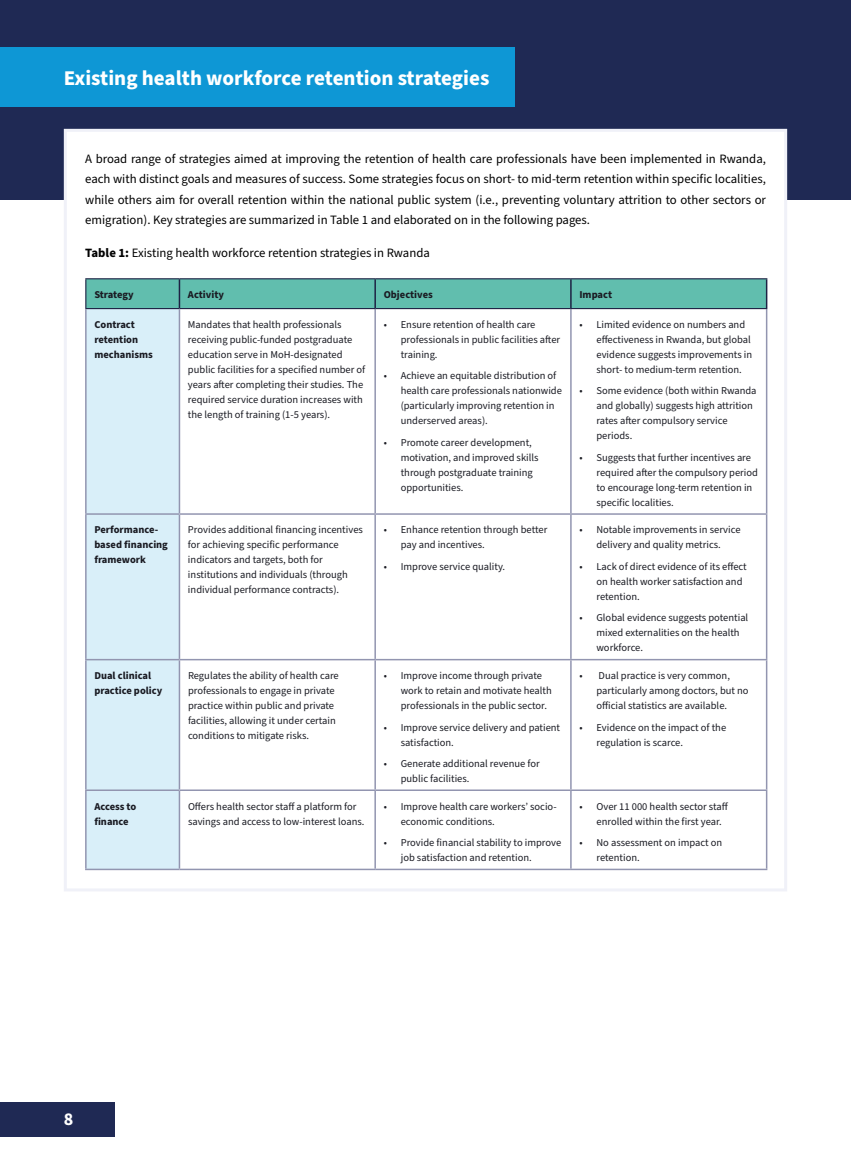
<style>
.page{position:relative;width:851px;height:1170px;background:#fff}
.page>*{position:absolute;margin:0;border:0;box-sizing:border-box;transform-origin:0 0}
.t1{font:700 21px "Source Sans Pro";color:#fff}
.t2{font:700 18px "Source Sans Pro";color:#fff}
.t3{font:12.75px/20.2px "Source Sans Pro";color:#000;text-align:justify}
.t4{font:10.5px/15px "Source Sans Pro";color:#1a1b23}
.t5{font:700 10.5px/15px "Source Sans Pro";color:#1a1b23}
.t6{font:700 10.5px "Source Sans Pro";letter-spacing:-.02em;color:#1a1b23}
.s1{font-weight:700}
</style>
<div class="page">
<div style="left:0;top:0;width:850px;height:200px;background:#1f2954"></div>
<div style="left:64px;top:129px;width:723px;height:762px;background:#fff;border:3px solid #f0f1f8"></div>
<div style="left:0;top:47px;width:515px;height:59px;background:#0e97d5"></div>
<div style="left:87px;top:309px;width:92px;height:559px;background:#d9eff9"></div>
<svg style="left:180px;top:309px;width:585px;height:559px"></svg>
<hr style="left:85px;top:513px;width:94px;height:1px;background:#9295b0">
<hr style="left:179px;top:513px;width:196px;height:1px;background:#9295b0">
<hr style="left:375px;top:513px;width:196px;height:1px;background:#9295b0">
<hr style="left:571px;top:513px;width:196px;height:1px;background:#9295b0">
<hr style="left:85px;top:658px;width:94px;height:2px;background:#9295b0">
<hr style="left:179px;top:658px;width:196px;height:2px;background:#9295b0">
<hr style="left:375px;top:658px;width:196px;height:2px;background:#9295b0">
<hr style="left:571px;top:658px;width:196px;height:2px;background:#9295b0">
<hr style="left:85px;top:789px;width:94px;height:2px;background:#9295b0">
<hr style="left:179px;top:789px;width:196px;height:2px;background:#9295b0">
<hr style="left:375px;top:789px;width:196px;height:2px;background:#9295b0">
<hr style="left:571px;top:789px;width:196px;height:2px;background:#9295b0">
<hr style="left:85px;top:868px;width:94px;height:2px;background:#9295b0">
<hr style="left:179px;top:868px;width:196px;height:2px;background:#9295b0">
<hr style="left:375px;top:868px;width:196px;height:2px;background:#9295b0">
<hr style="left:571px;top:868px;width:196px;height:2px;background:#9295b0">
<hr style="left:374px;top:309px;width:2px;height:204px;background:#9295b0">
<hr style="left:570px;top:309px;width:1px;height:204px;background:#9295b0">
<hr style="left:765px;top:309px;width:2px;height:204px;background:#9295b0">
<hr style="left:374px;top:514px;width:2px;height:144px;background:#9295b0">
<hr style="left:570px;top:514px;width:1px;height:144px;background:#9295b0">
<hr style="left:765px;top:514px;width:2px;height:144px;background:#9295b0">
<hr style="left:374px;top:660px;width:2px;height:129px;background:#9295b0">
<hr style="left:570px;top:660px;width:1px;height:129px;background:#9295b0">
<hr style="left:765px;top:660px;width:2px;height:129px;background:#9295b0">
<hr style="left:374px;top:791px;width:2px;height:77px;background:#9295b0">
<hr style="left:570px;top:791px;width:1px;height:77px;background:#9295b0">
<hr style="left:765px;top:791px;width:2px;height:77px;background:#9295b0">
<hr style="left:765px;top:279px;width:2px;height:29px;background:#1d2244">
<hr style="left:85px;top:278px;width:94px;height:1px;background:#1d2244">
<div style="left:85px;top:279px;width:681px;height:29px;background:#61beae"></div>
<hr style="left:179px;top:278px;width:196px;height:1px;background:#1d2244">
<hr style="left:375px;top:278px;width:196px;height:1px;background:#1d2244">
<hr style="left:571px;top:278px;width:196px;height:1px;background:#1d2244">
<hr style="left:85px;top:308px;width:94px;height:1px;background:#1d2244">
<hr style="left:179px;top:308px;width:196px;height:1px;background:#1d2244">
<hr style="left:375px;top:308px;width:196px;height:1px;background:#1d2244">
<hr style="left:571px;top:308px;width:196px;height:1px;background:#1d2244">
<hr style="left:85px;top:309px;width:2px;height:204px;background:#9295b0">
<hr style="left:179px;top:309px;width:1px;height:204px;background:#9295b0">
<hr style="left:85px;top:514px;width:2px;height:144px;background:#9295b0">
<hr style="left:179px;top:514px;width:1px;height:144px;background:#9295b0">
<hr style="left:85px;top:660px;width:2px;height:129px;background:#9295b0">
<hr style="left:179px;top:660px;width:1px;height:129px;background:#9295b0">
<hr style="left:85px;top:791px;width:2px;height:77px;background:#9295b0">
<hr style="left:179px;top:791px;width:1px;height:77px;background:#9295b0">
<div style="left:0;top:1101px;width:115px;height:34px;background:#1f2954"></div>
<h1 class="t1" style="left:64px;top:64px;width:427px">Existing health workforce retention strategies</h1>
<p class="t3" style="left:85px;top:149px;width:682px">A broad range of strategies aimed at improving the retention of health care professionals have been implemented in Rwanda, each with distinct goals and measures of success. Some strategies focus on short- to mid-term retention within specific localities, while others aim for overall retention within the national public system (i.e., preventing voluntary attrition to other sectors or emigration). Key strategies are summarized in Table 1 and elaborated on in the following pages.</p>
<p class="t3" style="left:85px;top:243px;width:346px"><span class="s1">Table 1:</span> Existing health workforce retention strategies in Rwanda</p>
<p class="t6" style="left:94px;top:287px;width:41px">Strategy</p>
<p class="t5" style="left:188px;top:287px;width:37px">Activity</p>
<p class="t5" style="left:383px;top:287px;width:51px">Objectives</p>
<p class="t5" style="left:579px;top:287px;width:34px">Impact</p>
<p class="t5" style="left:94px;top:317px;width:60px">Contract retention mechanisms</p>
<p class="t4" style="left:188px;top:317px;width:179px">Mandates that health professionals receiving public-funded postgraduate education serve in MoH-designated public facilities for a specified number of years after completing their studies. The required service duration increases with the length of training (1-5 years).</p>
<p class="t4" style="left:400px;top:317px;width:161px;text-indent:-17px">• Ensure retention of health care professionals in public facilities after training.</p>
<p class="t4" style="left:596px;top:317px;width:157px;text-indent:-17px">• Limited evidence on numbers and effectiveness in Rwanda, but global evidence suggests improvements in short- to medium-term retention.</p>
<p class="t4" style="left:596px;top:383px;width:162px;text-indent:-17px">• Some evidence (both within Rwanda and globally) suggests high attrition rates after compulsory service periods.</p>
<p class="t4" style="left:596px;top:450px;width:163px;text-indent:-17px">• Suggests that further incentives are required after the compulsory period to encourage long-term retention in specific localities.</p>
<p class="t4" style="left:400px;top:368px;width:163px;text-indent:-17px">• Achieve an equitable distribution of health care professionals nationwide (particularly improving retention in underserved areas).</p>
<p class="t4" style="left:400px;top:435px;width:139px;text-indent:-17px">• Promote career development, motivation, and improved skills through postgraduate training opportunities.</p>
<p class="t5" style="left:94px;top:522px;width:75px">Performance&shy;based financing framework</p>
<p class="t4" style="left:188px;top:522px;width:176px">Provides additional financing incentives for achieving specific performance indicators and targets, both for institutions and individuals (through individual performance contracts).</p>
<p class="t4" style="left:400px;top:522px;width:148px;text-indent:-17px">• Enhance retention through better pay and incentives.</p>
<p class="t4" style="left:383px;top:559px;width:123px">• Improve service quality.</p>
<p class="t5" style="left:94px;top:668px;width:69px">Dual clinical practice policy</p>
<p class="t4" style="left:188px;top:668px;width:152px">Regulates the ability of health care professionals to engage in private practice within public and private facilities, allowing it under certain conditions to mitigate risks.</p>
<p class="t4" style="left:400px;top:668px;width:152px;text-indent:-17px">• Improve income through private work to retain and motivate health professionals in the public sector.</p>
<p class="t4" style="left:400px;top:719px;width:161px;text-indent:-17px">• Improve service delivery and patient satisfaction.</p>
<p class="t4" style="left:400px;top:756px;width:141px;text-indent:-17px">• Generate additional revenue for public facilities.</p>
<p class="t5" style="left:94px;top:799px;width:43px">Access to finance</p>
<p class="t4" style="left:188px;top:799px;width:178px">Offers health sector staff a platform for savings and access to low-interest loans.</p>
<p class="t4" style="left:400px;top:799px;width:157px;text-indent:-17px">• Improve health care workers’ socio&shy;economic conditions.</p>
<p class="t4" style="left:400px;top:835px;width:162px;text-indent:-17px">• Provide financial stability to improve job satisfaction and retention.</p>
<p class="t4" style="left:579px;top:522px;width:162px;text-align:center">• Notable improvements in service delivery and quality metrics.</p>
<p class="t4" style="left:596px;top:559px;width:152px;text-indent:-17px">• Lack of direct evidence of its effect on health worker satisfaction and retention.</p>
<p class="t4" style="left:596px;top:610px;width:153px;text-indent:-17px">• Global evidence suggests potential mixed externalities on the health workforce.</p>
<p class="t4" style="left:596px;top:668px;width:154px;text-indent:-17px">• Dual practice is very common, particularly among doctors, but no official statistics are available.</p>
<p class="t4" style="left:596px;top:719px;width:131px;text-indent:-17px">• Evidence on the impact of the regulation is scarce.</p>
<p class="t4" style="left:596px;top:799px;width:133px;text-indent:-17px">• Over 11 000 health sector staff enrolled within the first year.</p>
<p class="t4" style="left:596px;top:835px;width:127px;text-indent:-17px">• No assessment on impact on retention.</p>
<h2 class="t2" style="left:64px;top:1106px;width:11px">8</h2>
</div>
